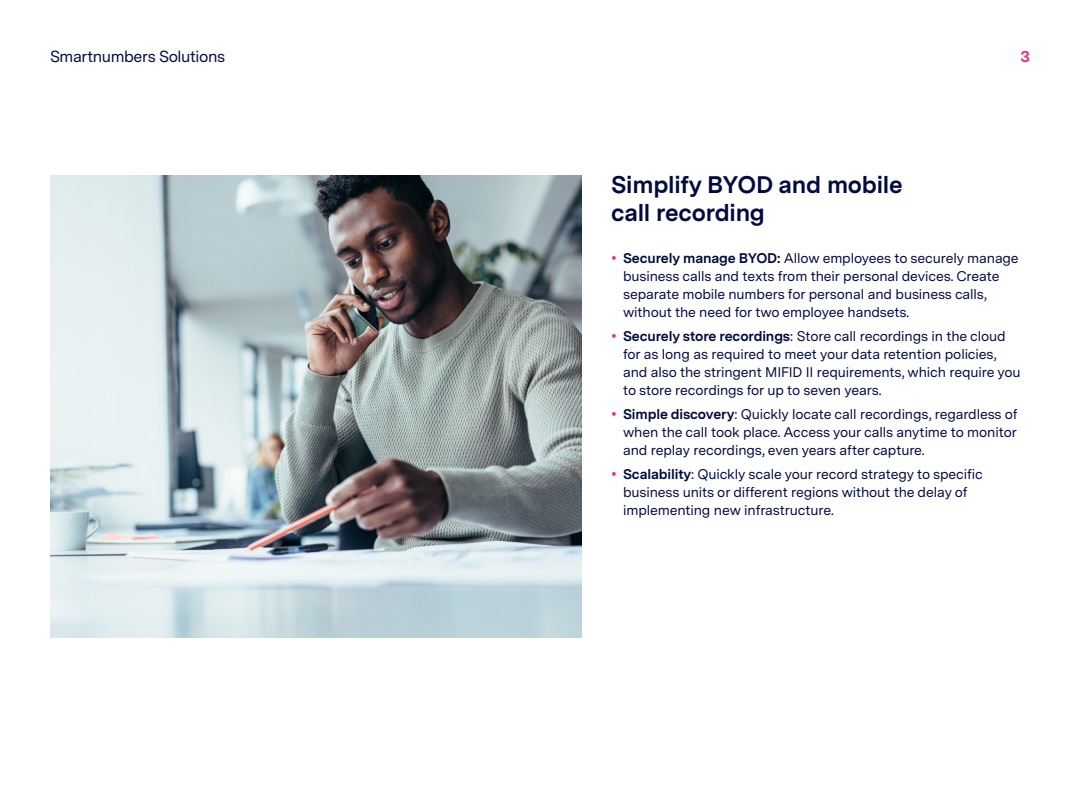
<style>
.page{position:relative;width:1080px;height:810px;background:#fff}
.page>*{position:absolute;margin:0;border:0;box-sizing:border-box;transform-origin:0 0}
.t1{font:700 24px/28px "Messina Sans";letter-spacing:-.01em;color:#000a3e}
.t2{font:16px "Messina Sans";letter-spacing:-.025em;color:#000a3e}
.t3{font:700 16px "Messina Sans";color:#eb2a73}
.t4{font:14px/18px "Messina Sans";letter-spacing:-.01em;color:#000a3e}
.s1{font-family:"Messina Serif";font-size:28px;color:#eb2a73}
.s2{font-weight:700}
</style>
<div class="page">
<img style="left:50px;top:175px;width:531px;height:462px">
<p class="t2" style="left:50px;top:45px;width:177px">Smartnumbers Solutions</p>
<p class="t3" style="left:1021px;top:45px;width:11px">3</p>
<h1 class="t1" style="left:611px;top:170px;width:293px">Simplify BYOD and mobile call recording</h1>
<p class="t4" style="left:623px;top:249px;width:397px;text-indent:-12px"><span class="s1">•</span> <span class="s2">Securely manage BYOD:</span> Allow employees to securely manage business calls and texts from their personal devices. Create separate mobile numbers for personal and business calls, without the need for two employee handsets.</p>
<p class="t4" style="left:623px;top:327px;width:399px;text-indent:-12px"><span class="s1">•</span> <span class="s2">Securely store recordings</span>: Store call recordings in the cloud for as long as required to meet your data retention policies, and also the stringent MIFID II requirements, which require you to store recordings for up to seven years.</p>
<p class="t4" style="left:623px;top:405px;width:396px;text-align:justify;text-indent:-12px"><span class="s1">•</span> <span class="s2">Simple discovery</span>: Quickly locate call recordings, regardless of when the call took place. Access your calls anytime to monitor and replay recordings, even years after capture.</p>
<p class="t4" style="left:623px;top:465px;width:361px;text-indent:-12px"><span class="s1">•</span> <span class="s2">Scalability</span>: Quickly scale your record strategy to specific business units or different regions without the delay of implementing new infrastructure.</p>
</div>
